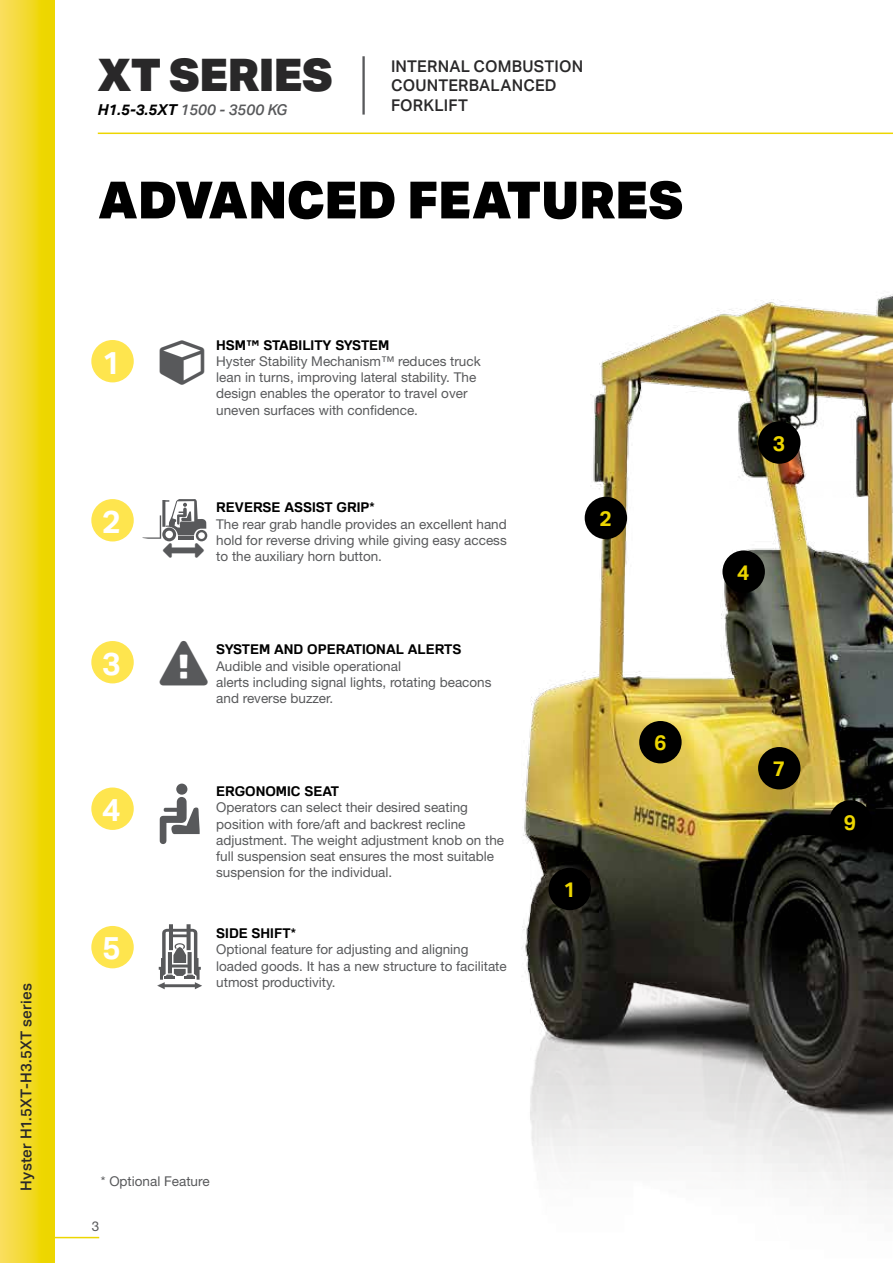
<style>
.page{position:relative;width:893px;height:1263px;background:#fff}
.page>*{position:absolute;margin:0;border:0;box-sizing:border-box;transform-origin:0 0}
.t1{font:900 51.45px "Aktiv Grotesk";color:#000}
.t2{font:900 45.15px "Aktiv Grotesk";letter-spacing:-.015em;color:#292829}
.t3{font:700 31.65px "Aktiv Grotesk";color:#fff}
.t4{font:700 21px "Aktiv Grotesk";color:#edd600}
.t5{font:500 16.2px/19.4px "Aktiv Grotesk";letter-spacing:.01em;color:#292829}
.t6{font:500 15px "Aktiv Grotesk";letter-spacing:.01em;color:#292829}
.t7{font:italic 500 15px "Aktiv Grotesk";color:#58595b}
.t8{font:13.5px/16.2px "Helvetica Neue LT Std";color:#58595b}
.t9{font:700 13.5px "Familiar Pro";color:#000}
.s1{font-weight:700;color:#000}
</style>
<div class="page">
<div style="left:0;top:0;width:54px;height:1263px;background:linear-gradient(to right,#fade62,#ecd500)"></div>
<img style="left:176px;top:294px;width:717px;height:904px">
<hr style="left:362px;top:56px;width:3px;height:59px;background:#58595b">
<hr style="left:98px;top:133px;width:795px;height:1px;background:#edd600">
<div style="left:91px;top:340px;width:43px;height:42px;background:#fee54e;border-radius:50%"></div>
<div style="left:91px;top:499px;width:43px;height:42px;background:#fee54e;border-radius:50%"></div>
<div style="left:91px;top:641px;width:43px;height:42px;background:#fee54e;border-radius:50%"></div>
<div style="left:91px;top:787px;width:43px;height:43px;background:#fee54e;border-radius:50%"></div>
<div style="left:91px;top:926px;width:43px;height:42px;background:#fee54e;border-radius:50%"></div>
<div style="left:549px;top:868px;width:42px;height:42px;background:#000;border-radius:50%"></div>
<div style="left:722px;top:550px;width:43px;height:43px;background:#000;border-radius:50%"></div>
<div style="left:758px;top:747px;width:42px;height:42px;background:#000;border-radius:50%"></div>
<div style="left:829px;top:800px;width:43px;height:42px;background:#000;border-radius:50%"></div>
<div style="left:585px;top:497px;width:42px;height:42px;background:#000;border-radius:50%"></div>
<div style="left:758px;top:421px;width:42px;height:43px;background:#000;border-radius:50%"></div>
<div style="left:639px;top:721px;width:43px;height:42px;background:#000;border-radius:50%"></div>
<svg style="left:160px;top:797px;width:40px;height:47px"></svg>
<div style="left:176px;top:783px;width:11px;height:12px;background:#58595b;border-radius:50%"></div>
<svg style="left:157px;top:924px;width:45px;height:65px"></svg>
<hr style="left:54px;top:1237px;width:45px;height:1px;background:#edd600">
<svg style="left:176px;top:340px;width:28px;height:44px"></svg>
<svg style="left:143px;top:499px;width:64px;height:58px"></svg>
<svg style="left:176px;top:641px;width:32px;height:44px"></svg>
<p class="t6" style="left:17px;top:1191px;width:209px;rotate:-90deg">Hyster H1.5XT-H3.5XT series</p>
<h2 class="t2" style="left:97px;top:46px;width:237px">XT SERIES</h2>
<p class="t7" style="left:97px;top:100px;width:191px"><span class="s1">H1.5-3.5XT</span> 1500 - 3500 KG</p>
<p class="t5" style="left:391px;top:57px;width:194px">INTERNAL COMBUSTION<br>COUNTERBALANCED<br>FORKLIFT</p>
<h1 class="t1" style="left:98px;top:166px;width:587px">ADVANCED FEATURES</h1>
<h3 class="t3" style="left:102px;top:343px;width:20px">1</h3>
<h3 class="t3" style="left:102px;top:502px;width:20px">2</h3>
<h3 class="t3" style="left:102px;top:644px;width:20px">3</h3>
<h3 class="t3" style="left:102px;top:790px;width:20px">4</h3>
<h3 class="t3" style="left:102px;top:929px;width:20px">5</h3>
<p class="t9" style="left:216px;top:337px;width:175px">HSM™ STABILITY SYSTEM</p>
<p class="t8" style="left:216px;top:353px;width:266px">Hyster Stability Mechanism™ reduces truck lean in turns, improving lateral stability. The design enables the operator to travel over uneven surfaces with confidence.</p>
<p class="t9" style="left:216px;top:499px;width:160px">REVERSE ASSIST GRIP*</p>
<p class="t8" style="left:216px;top:515px;width:292px;text-align:justify">The rear grab handle provides an excellent hand hold for reverse driving while giving easy access to the auxiliary horn button.</p>
<p class="t9" style="left:216px;top:641px;width:247px">SYSTEM AND OPERATIONAL ALERTS</p>
<p class="t8" style="left:216px;top:657px;width:277px">Audible and visible operational<br>alerts including signal lights, rotating beacons and reverse buzzer.</p>
<p class="t9" style="left:216px;top:783px;width:124px">ERGONOMIC SEAT</p>
<p class="t8" style="left:216px;top:799px;width:289px">Operators can select their desired seating position with fore/aft and backrest recline adjustment. The weight adjustment knob on the full suspension seat ensures the most suitable suspension for the individual.</p>
<p class="t9" style="left:216px;top:925px;width:81px">SIDE SHIFT*</p>
<p class="t8" style="left:216px;top:941px;width:292px">Optional feature for adjusting and aligning loaded goods. It has a new structure to facilitate utmost productivity.</p>
<h3 class="t4" style="left:599px;top:506px;width:14px">2</h3>
<h3 class="t4" style="left:563px;top:877px;width:14px">1</h3>
<h3 class="t4" style="left:654px;top:730px;width:14px">6</h3>
<h3 class="t4" style="left:773px;top:430px;width:14px">3</h3>
<h3 class="t4" style="left:737px;top:559px;width:14px">4</h3>
<h3 class="t4" style="left:773px;top:756px;width:14px">7</h3>
<p class="t8" style="left:101px;top:1173px;width:110px">* Optional Feature</p>
<p class="t8" style="left:92px;top:1217px;width:9px">3</p>
<h3 class="t4" style="left:844px;top:809px;width:14px">9</h3>
</div>
